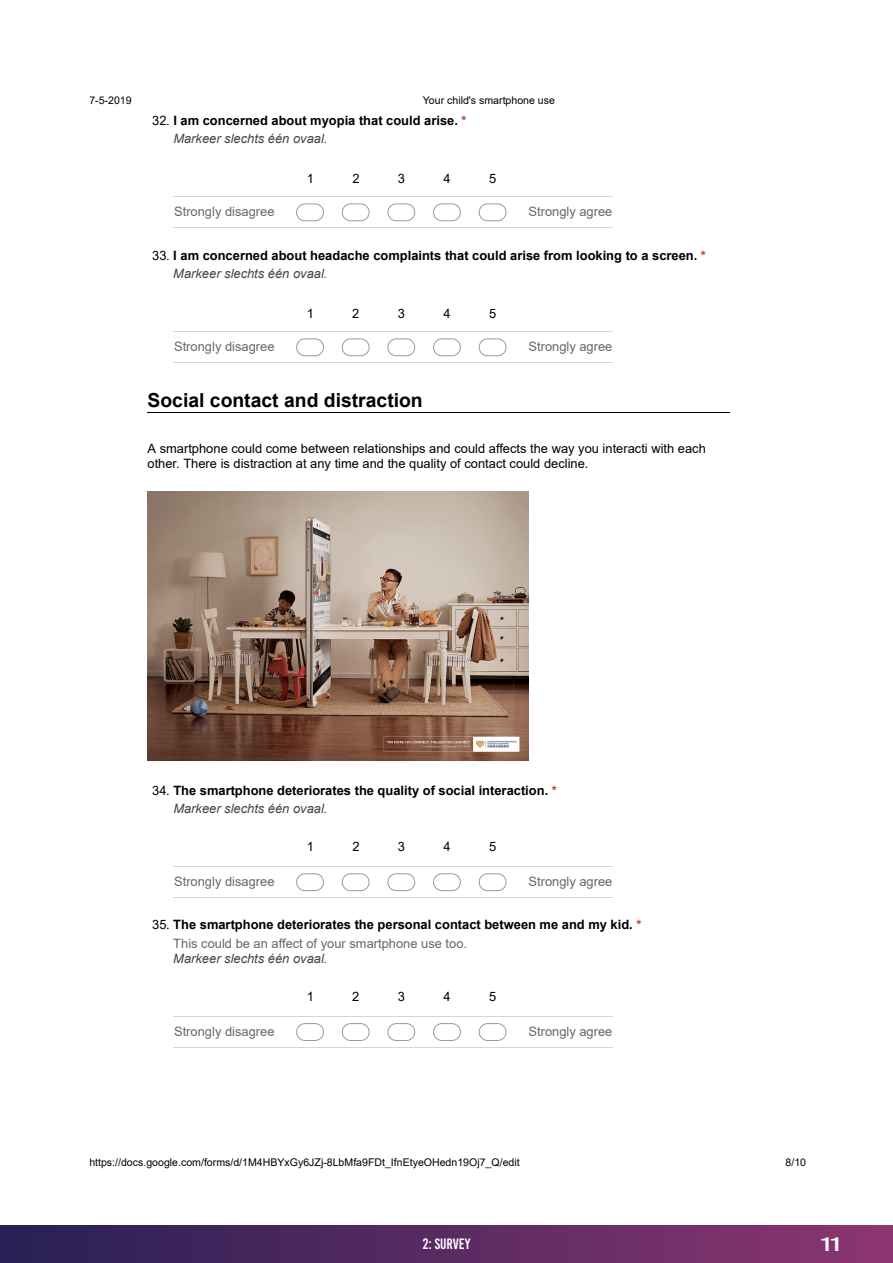
<style>
.page{position:relative;width:893px;height:1263px;background:#fff}
.page>*{position:absolute;margin:0;border:0;box-sizing:border-box;transform-origin:0 0}
.t1{font:19.5px "Bebas Kai";color:#fff;scale:1.48 1}
.t2{font:700 19.35px "Arial";color:#000}
.t3{font:15px "Bebas Kai";color:#fff}
.t4{font:700 12.9px/17.9px "Arial";color:#000}
.t5{font:12.9px/14.9px "Arial";color:#000}
.t6{font:12.9px "Arial";color:#666}
.t7{font:italic 12.9px "Arial";color:#454545}
.t8{font:10.65px "Arial";color:#000}
.s1{font-weight:400}
.s2{color:#c43b1d}
.s3{font-weight:400;font-style:italic;color:#454545}
.s4{font-weight:400;color:#666}
</style>
<div class="page">
<div style="left:0;top:1225px;width:893px;height:38px;background:linear-gradient(to right,#262054,#8d3571)"></div>
<svg style="left:296px;top:203px;width:28px;height:19px"></svg>
<svg style="left:341px;top:203px;width:29px;height:19px"></svg>
<svg style="left:387px;top:203px;width:29px;height:19px"></svg>
<svg style="left:433px;top:203px;width:28px;height:19px"></svg>
<svg style="left:478px;top:203px;width:29px;height:19px"></svg>
<hr style="left:515px;top:227px;width:98px;height:1px;background:#d3d8d3">
<hr style="left:470px;top:227px;width:45px;height:1px;background:#d3d8d3">
<hr style="left:424px;top:227px;width:46px;height:1px;background:#d3d8d3">
<hr style="left:378px;top:227px;width:46px;height:1px;background:#d3d8d3">
<hr style="left:333px;top:227px;width:45px;height:1px;background:#d3d8d3">
<hr style="left:287px;top:227px;width:46px;height:1px;background:#d3d8d3">
<hr style="left:173px;top:227px;width:114px;height:1px;background:#d3d8d3">
<hr style="left:515px;top:196px;width:98px;height:1px;background:#d3d8d3">
<hr style="left:470px;top:196px;width:45px;height:1px;background:#d3d8d3">
<hr style="left:424px;top:196px;width:46px;height:1px;background:#d3d8d3">
<hr style="left:378px;top:196px;width:46px;height:1px;background:#d3d8d3">
<hr style="left:333px;top:196px;width:45px;height:1px;background:#d3d8d3">
<hr style="left:287px;top:196px;width:46px;height:1px;background:#d3d8d3">
<hr style="left:173px;top:196px;width:114px;height:1px;background:#d3d8d3">
<svg style="left:296px;top:338px;width:28px;height:19px"></svg>
<svg style="left:341px;top:338px;width:29px;height:19px"></svg>
<svg style="left:387px;top:338px;width:29px;height:19px"></svg>
<svg style="left:433px;top:338px;width:28px;height:19px"></svg>
<svg style="left:478px;top:338px;width:29px;height:19px"></svg>
<hr style="left:515px;top:362px;width:98px;height:1px;background:#d3d8d3">
<hr style="left:470px;top:362px;width:45px;height:1px;background:#d3d8d3">
<hr style="left:424px;top:362px;width:46px;height:1px;background:#d3d8d3">
<hr style="left:378px;top:362px;width:46px;height:1px;background:#d3d8d3">
<hr style="left:333px;top:362px;width:45px;height:1px;background:#d3d8d3">
<hr style="left:287px;top:362px;width:46px;height:1px;background:#d3d8d3">
<hr style="left:173px;top:362px;width:114px;height:1px;background:#d3d8d3">
<hr style="left:515px;top:331px;width:98px;height:1px;background:#d3d8d3">
<hr style="left:470px;top:331px;width:45px;height:1px;background:#d3d8d3">
<hr style="left:424px;top:331px;width:46px;height:1px;background:#d3d8d3">
<hr style="left:378px;top:331px;width:46px;height:1px;background:#d3d8d3">
<hr style="left:333px;top:331px;width:45px;height:1px;background:#d3d8d3">
<hr style="left:287px;top:331px;width:46px;height:1px;background:#d3d8d3">
<hr style="left:173px;top:331px;width:114px;height:1px;background:#d3d8d3">
<hr style="left:147px;top:412px;width:583px;height:1px;background:#000">
<svg style="left:296px;top:873px;width:28px;height:19px"></svg>
<svg style="left:341px;top:873px;width:29px;height:19px"></svg>
<svg style="left:387px;top:873px;width:29px;height:19px"></svg>
<svg style="left:433px;top:873px;width:28px;height:19px"></svg>
<svg style="left:478px;top:873px;width:29px;height:19px"></svg>
<hr style="left:515px;top:897px;width:98px;height:1px;background:#d3d8d3">
<hr style="left:470px;top:897px;width:45px;height:1px;background:#d3d8d3">
<hr style="left:424px;top:897px;width:46px;height:1px;background:#d3d8d3">
<hr style="left:378px;top:897px;width:46px;height:1px;background:#d3d8d3">
<hr style="left:333px;top:897px;width:45px;height:1px;background:#d3d8d3">
<hr style="left:287px;top:897px;width:46px;height:1px;background:#d3d8d3">
<hr style="left:173px;top:897px;width:114px;height:1px;background:#d3d8d3">
<hr style="left:515px;top:866px;width:98px;height:1px;background:#d3d8d3">
<hr style="left:470px;top:866px;width:45px;height:1px;background:#d3d8d3">
<hr style="left:424px;top:866px;width:46px;height:1px;background:#d3d8d3">
<hr style="left:378px;top:866px;width:46px;height:1px;background:#d3d8d3">
<hr style="left:333px;top:866px;width:45px;height:1px;background:#d3d8d3">
<hr style="left:287px;top:866px;width:46px;height:1px;background:#d3d8d3">
<hr style="left:173px;top:866px;width:114px;height:1px;background:#d3d8d3">
<svg style="left:296px;top:1023px;width:28px;height:18px"></svg>
<svg style="left:341px;top:1023px;width:29px;height:18px"></svg>
<svg style="left:387px;top:1023px;width:29px;height:18px"></svg>
<svg style="left:433px;top:1023px;width:28px;height:18px"></svg>
<svg style="left:478px;top:1023px;width:29px;height:18px"></svg>
<hr style="left:515px;top:1047px;width:98px;height:1px;background:#d3d8d3">
<hr style="left:470px;top:1047px;width:45px;height:1px;background:#d3d8d3">
<hr style="left:424px;top:1047px;width:46px;height:1px;background:#d3d8d3">
<hr style="left:378px;top:1047px;width:46px;height:1px;background:#d3d8d3">
<hr style="left:333px;top:1047px;width:45px;height:1px;background:#d3d8d3">
<hr style="left:287px;top:1047px;width:46px;height:1px;background:#d3d8d3">
<hr style="left:173px;top:1047px;width:114px;height:1px;background:#d3d8d3">
<hr style="left:515px;top:1016px;width:98px;height:1px;background:#d3d8d3">
<hr style="left:470px;top:1016px;width:45px;height:1px;background:#d3d8d3">
<hr style="left:424px;top:1016px;width:46px;height:1px;background:#d3d8d3">
<hr style="left:378px;top:1016px;width:46px;height:1px;background:#d3d8d3">
<hr style="left:333px;top:1016px;width:45px;height:1px;background:#d3d8d3">
<hr style="left:287px;top:1016px;width:46px;height:1px;background:#d3d8d3">
<hr style="left:173px;top:1016px;width:114px;height:1px;background:#d3d8d3">
<img style="left:147px;top:491px;width:381px;height:269px">
<p class="t8" style="left:89px;top:93px;width:44px">7-5-2019</p>
<p class="t8" style="left:423px;top:93px;width:134px">Your child's smartphone use</p>
<p class="t4" style="left:173px;top:112px;width:295px;text-indent:-21px"><span class="s1">32.</span> I am concerned about myopia that could arise. <span class="s2">*<br></span><span class="s3">Markeer slechts één ovaal.</span></p>
<p class="t5" style="left:307px;top:171px;width:9px">1</p>
<p class="t5" style="left:352px;top:171px;width:9px">2</p>
<p class="t5" style="left:398px;top:171px;width:9px">3</p>
<p class="t5" style="left:444px;top:171px;width:9px">4</p>
<p class="t5" style="left:489px;top:171px;width:9px">5</p>
<p class="t6" style="left:174px;top:203px;width:102px">Strongly disagree</p>
<p class="t6" style="left:529px;top:203px;width:85px">Strongly agree</p>
<p class="t4" style="left:173px;top:247px;width:534px;text-indent:-21px"><span class="s1">33.</span> I am concerned about headache complaints that could arise from looking to a screen. <span class="s2">*<br></span><span class="s3">Markeer slechts één ovaal.</span></p>
<p class="t5" style="left:307px;top:305px;width:9px">1</p>
<p class="t5" style="left:352px;top:305px;width:9px">2</p>
<p class="t5" style="left:398px;top:305px;width:9px">3</p>
<p class="t5" style="left:444px;top:305px;width:9px">4</p>
<p class="t5" style="left:489px;top:305px;width:9px">5</p>
<p class="t6" style="left:174px;top:338px;width:102px">Strongly disagree</p>
<p class="t6" style="left:529px;top:338px;width:85px">Strongly agree</p>
<p class="t2" style="left:148px;top:386px;width:277px">Social contact and distraction</p>
<p class="t5" style="left:148px;top:441px;width:560px">A smartphone could come between relationships and could affects the way you interacti with each other. There is distraction at any time and the quality of contact could decline.</p>
<p class="t4" style="left:173px;top:781px;width:385px;text-indent:-21px"><span class="s1">34.</span> The smartphone deteriorates the quality of social interaction. <span class="s2">*<br></span><span class="s3">Markeer slechts één ovaal.</span></p>
<p class="t5" style="left:307px;top:839px;width:9px">1</p>
<p class="t5" style="left:352px;top:839px;width:9px">2</p>
<p class="t5" style="left:398px;top:839px;width:9px">3</p>
<p class="t5" style="left:444px;top:839px;width:9px">4</p>
<p class="t5" style="left:489px;top:839px;width:9px">5</p>
<p class="t6" style="left:174px;top:873px;width:102px">Strongly disagree</p>
<p class="t6" style="left:529px;top:873px;width:85px">Strongly agree</p>
<p class="t4" style="left:173px;top:915px;width:470px;line-height:18.9px;text-indent:-21px"><span class="s1">35.</span> The smartphone deteriorates the personal contact between me and my kid. <span class="s2">*<br></span><span class="s4">This could be an affect of your smartphone use too.</span></p>
<p class="t7" style="left:173px;top:950px;width:156px">Markeer slechts één ovaal.</p>
<p class="t5" style="left:307px;top:989px;width:9px">1</p>
<p class="t5" style="left:352px;top:989px;width:9px">2</p>
<p class="t5" style="left:398px;top:989px;width:9px">3</p>
<p class="t5" style="left:444px;top:989px;width:9px">4</p>
<p class="t5" style="left:489px;top:989px;width:9px">5</p>
<p class="t6" style="left:174px;top:1022px;width:102px">Strongly disagree</p>
<p class="t6" style="left:529px;top:1022px;width:85px">Strongly agree</p>
<p class="t8" style="left:89px;top:1155px;width:432px">https://docs.google.com/forms/d/1M4HBYxGy6JZj-8LbMfa9FDt_IfnEtyeOHedn19Oj7_Q/edit</p>
<p class="t8" style="left:786px;top:1155px;width:22px">8/10</p>
<p class="t3" style="left:423px;top:1236px;width:49px">2: SURVEY</p>
<h1 class="t1" style="left:821px;top:1233px;width:15px">11</h1>
</div>
